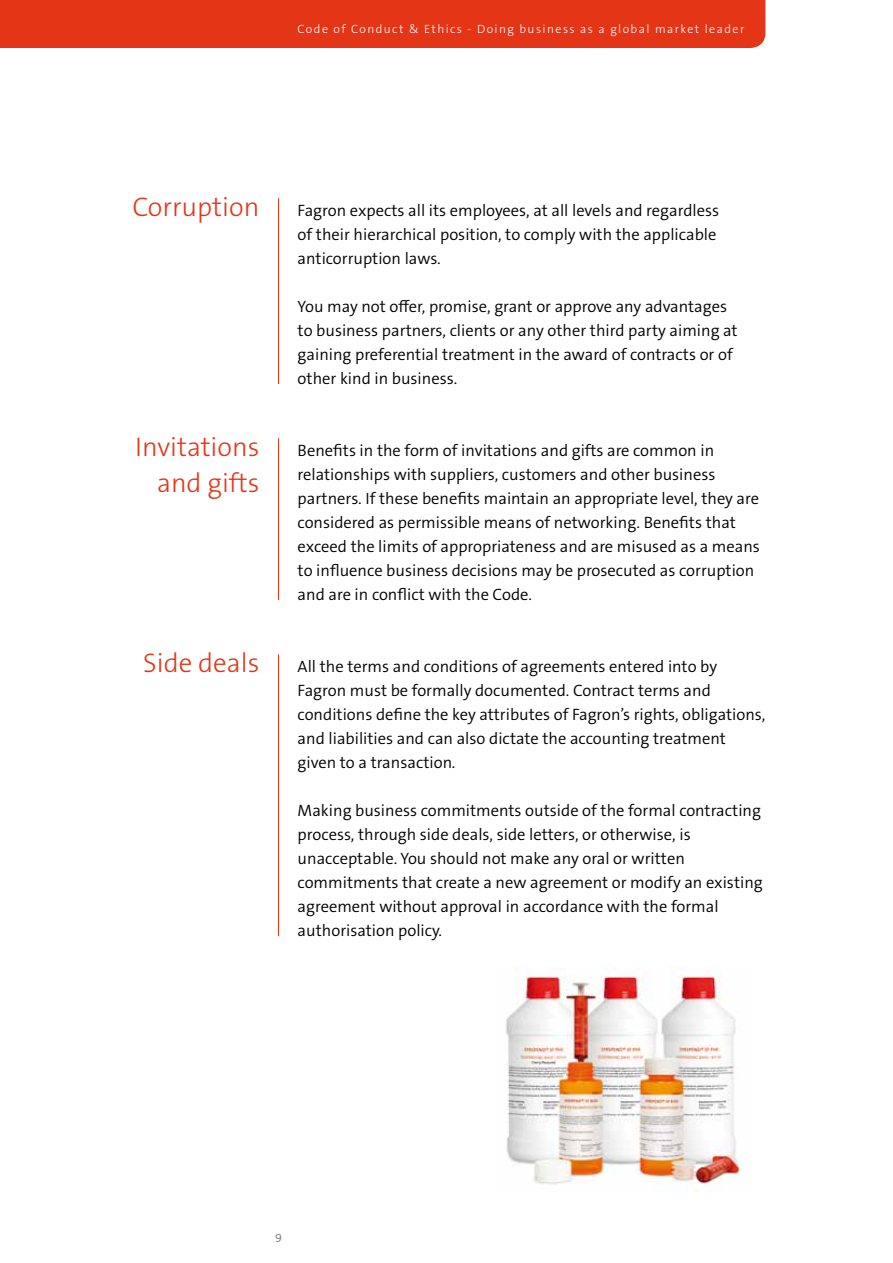
<style>
.page{position:relative;width:893px;height:1263px;background:#fff}
.page>*{position:absolute;margin:0;border:0;box-sizing:border-box;transform-origin:0 0}
.t1{font:27px/36px "The Sans LP3 Lig";color:#e53517;text-align:right}
.t2{font:16.5px/24px "The Sans LP4 Se Lig";color:#000}
.t3{font:12px "The Sans LP3 Lig";letter-spacing:.12em;color:#fff}
.t4{font:12px "The Sans LP5 Plain";color:#87888a}
</style>
<div class="page">
<div style="left:0;top:0;width:765px;height:48px;background:#e53517"></div>
<hr style="left:278px;top:198px;width:1px;height:186px;background:#e53517">
<hr style="left:278px;top:438px;width:1px;height:162px;background:#e53517">
<hr style="left:278px;top:654px;width:1px;height:282px;background:#e53517">
<img style="left:506px;top:967px;width:234px;height:225px">
<p class="t3" style="left:298px;top:21px;width:448px">Code of Conduct &amp; Ethics - Doing business as a global market leader</p>
<h1 class="t1" style="left:132px;top:189px;width:128px">Corruption</h1>
<h1 class="t1" style="left:135px;top:429px;width:126px">Invitations and gifts</h1>
<h1 class="t1" style="left:143px;top:645px;width:118px">Side deals</h1>
<p class="t2" style="left:298px;top:199px;width:423px">Fagron expects all its employees, at all levels and regardless of their hierarchical position, to comply with the applicable anticorruption laws.</p>
<p class="t2" style="left:298px;top:295px;width:442px">You may not offer, promise, grant or approve any advantages to business partners, clients or any other third party aiming at gaining preferential treatment in the award of contracts or of other kind in business.</p>
<p class="t2" style="left:298px;top:439px;width:464px">Benefits in the form of invitations and gifts are common in relationships with suppliers, customers and other business partners. If these benefits maintain an appropriate level, they are considered as permissible means of networking. Benefits that exceed the limits of appropriateness and are misused as a means to influence business decisions may be prosecuted as corruption and are in conflict with the Code.</p>
<p class="t2" style="left:298px;top:655px;width:469px">All the terms and conditions of agreements entered into by Fagron must be formally documented. Contract terms and conditions define the key attributes of Fagron’s rights, obligations, and liabilities and can also dictate the accounting treatment given to a transaction.</p>
<p class="t2" style="left:298px;top:799px;width:467px">Making business commitments outside of the formal contracting process, through side deals, side letters, or otherwise, is unacceptable. You should not make any oral or written commitments that create a new agreement or modify an existing agreement without approval in accordance with the formal authorisation policy.</p>
<p class="t4" style="left:275px;top:1230px;width:8px">9</p>
</div>
